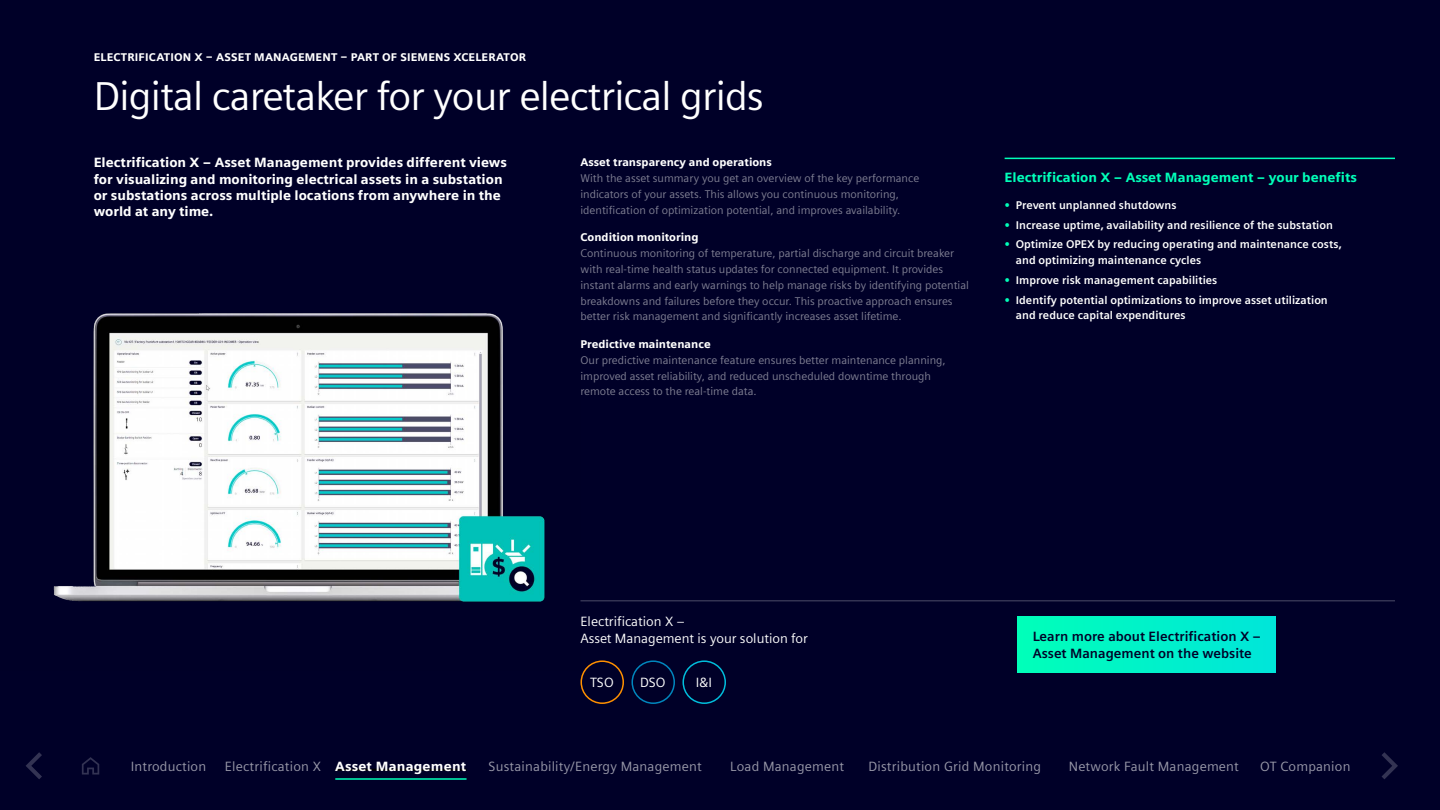
<style>
.page{position:relative;width:1440px;height:810px;background:#000028}
.page>*{position:absolute;margin:0;border:0;box-sizing:border-box;transform-origin:0 0}
.t1{font:40.5px "Siemens Sans Pro Global CS";letter-spacing:-.02em;color:#fff}
.t2{font:700 13.5px/16.2px "Siemens Sans Pro Global CS";color:#fff}
.t3{font:13.5px "Siemens Sans Pro Global CS";letter-spacing:.015em;color:#9999a9}
.t4{font:600 13.5px/16.2px "Siemens Sans Pro Global CS";color:#000028}
.t5{font:13.5px/16.2px "Siemens Sans Pro Global CS";color:#fff}
.t6{font:700 13.5px "Siemens Sans Pro Global CS";color:#00ffb9}
.t7{font:11.25px/16px "Siemens Sans Pro Global CS";color:#808093}
.t8{font:600 11.25px/16px "Siemens Sans Pro Global CS";color:#fff}
.t9{font:700 11.25px "Siemens Sans Pro Global CS";color:#fff}
.s1{color:#00ffb9}
.s2{font-weight:700;color:#fff}
</style>
<div class="page">
<svg style="left:26px;top:752px;width:16px;height:27px"></svg>
<svg style="left:1382px;top:752px;width:16px;height:27px"></svg>
<svg style="left:82px;top:757px;width:17px;height:18px"></svg>
<hr style="left:335px;top:769px;width:132px;height:2px;background:#000">
<hr style="left:335px;top:778px;width:132px;height:2px;background:#00ffb9">
<img style="left:53px;top:313px;width:492px;height:289px">
<hr style="left:1005px;top:158px;width:390px;height:1px;background:#00ffb9">
<div style="left:1018px;top:616px;width:257px;height:57px;background:linear-gradient(to right,#00ffb9,#00e5da)"></div>
<div style="left:580px;top:660px;width:44px;height:44px;border:2px solid #ff9000;border-radius:50%"></div>
<div style="left:632px;top:660px;width:43px;height:44px;border:2px solid #0087be;border-radius:50%"></div>
<div style="left:682px;top:660px;width:44px;height:44px;border:2px solid #00bedc;border-radius:50%"></div>
<hr style="left:580px;top:600px;width:815px;height:2px;background:#333353">
<p class="t9" style="left:94px;top:51px;width:434px">ELECTRIFICATION X – ASSET MANAGEMENT – PART OF SIEMENS XCELERATOR</p>
<h1 class="t1" style="left:94px;top:73px;width:672px">Digital caretaker for your electrical grids</h1>
<p class="t2" style="left:94px;top:155px;width:415px">Electrification X – Asset Management provides different views for visualizing and monitoring electrical assets in a substation or substations across multiple locations from anywhere in the world at any time.</p>
<p class="t9" style="left:580px;top:155px;width:193px">Asset transparency and operations</p>
<p class="t7" style="left:580px;top:170px;width:340px">With the asset summary you get an overview of the key performance indicators of your assets. This allows you continuous monitoring, identification of optimization potential, and improves availability.</p>
<p class="t9" style="left:580px;top:230px;width:120px">Condition monitoring</p>
<p class="t7" style="left:580px;top:245px;width:390px">Continuous monitoring of temperature, partial discharge and circuit breaker with real-time health status updates for connected equipment. It provides instant alarms and early warnings to help manage risks by identifying potential breakdowns and failures before they occur. This proactive approach ensures better risk management and significantly increases asset lifetime.</p>
<p class="t9" style="left:580px;top:337px;width:132px">Predictive maintenance</p>
<p class="t7" style="left:580px;top:352px;width:367px">Our predictive maintenance feature ensures better maintenance planning, improved asset reliability, and reduced unscheduled downtime through remote access to the real-time data.</p>
<p class="t6" style="left:1005px;top:169px;width:354px">Electrification X – Asset Management – your benefits</p>
<p class="t8" style="left:1005px;top:197px;width:174px"><span class="s1">•</span> Prevent unplanned shutdowns</p>
<p class="t8" style="left:1005px;top:217px;width:330px"><span class="s1">•</span> Increase uptime, availability and resilience of the substation</p>
<p class="t8" style="left:1016px;top:236px;width:328px;text-indent:-11px"><span class="s1">•</span> Optimize OPEX by reducing operating and maintenance costs, and optimizing maintenance cycles</p>
<p class="t8" style="left:1005px;top:272px;width:214px"><span class="s1">•</span> Improve risk management capabilities</p>
<p class="t8" style="left:1016px;top:292px;width:314px;text-indent:-11px"><span class="s1">•</span> Identify potential optimizations to improve asset utilization and reduce capital expenditures</p>
<p class="t5" style="left:580px;top:614px;width:229px">Electrification X –<br>Asset Management is your solution for</p>
<p class="t5" style="left:590px;top:674px;width:25px">TSO</p>
<p class="t5" style="left:640px;top:674px;width:27px">DSO</p>
<p class="t5" style="left:696px;top:674px;width:18px">I&amp;I</p>
<p class="t4" style="left:1033px;top:629px;width:229px">Learn more about Electrification X –<br>Asset Management on the website</p>
<p class="t3" style="left:131px;top:758px;width:77px">Introduction</p>
<p class="t3" style="left:225px;top:758px;width:243px">Electrification X <span class="s2">Asset Management</span></p>
<p class="t3" style="left:489px;top:758px;width:215px">Sustainability/Energy Management</p>
<p class="t3" style="left:730px;top:758px;width:115px">Load Management</p>
<p class="t3" style="left:868px;top:758px;width:174px">Distribution Grid Monitoring</p>
<p class="t3" style="left:1069px;top:758px;width:172px">Network Fault Management</p>
<p class="t3" style="left:1260px;top:758px;width:92px">OT Companion</p>
</div>
